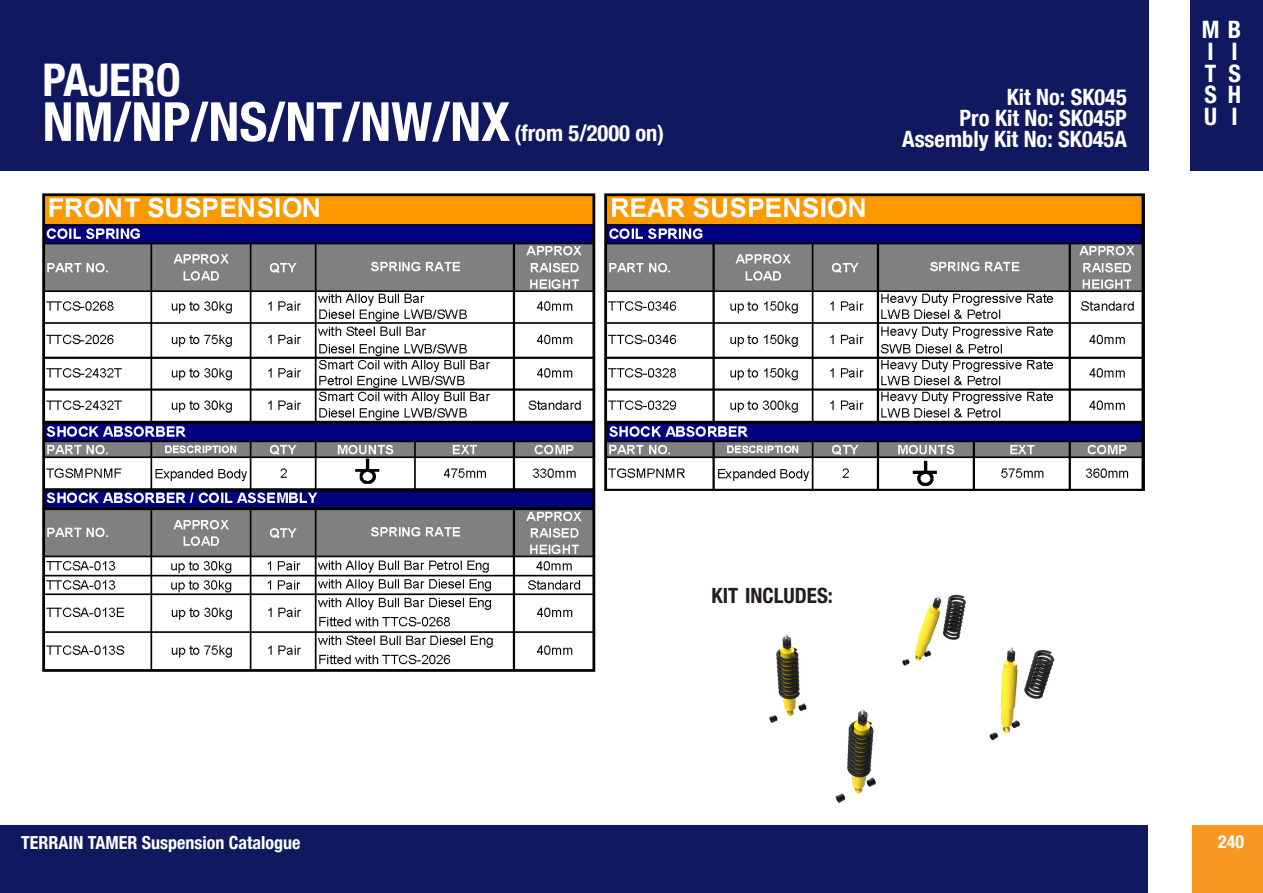
<style>
.page{position:relative;width:1263px;height:893px;background:#fff}
.page>*{position:absolute;margin:0;border:0;box-sizing:border-box;transform-origin:0 0}
.t1{font:700 condensed 54px "Helvetica Neue LT Com";color:#fff}
.t2{font:700 condensed 45px "Helvetica Neue LT Com";color:#fff}
.t3{font:700 condensed 24px "Helvetica Neue LT Com";color:#fff}
.t4{font:700 condensed 22.5px "Helvetica Neue LT Com";color:#fff}
.t5{font:700 condensed 21px "Helvetica Neue LT Com";color:#231f20}
.t6{font:700 condensed 18px "Helvetica Neue LT Com";color:#fff}
</style>
<div class="page">
<div style="left:0;top:825px;width:1148px;height:68px;background:#10195f"></div>
<div style="left:1192px;top:825px;width:71px;height:68px;background:#f79820"></div>
<div style="left:1190px;top:0;width:73px;height:170px;background:#10195f"></div>
<div style="left:0;top:0;width:1148px;height:170px;background:#10195f"></div>
<img style="left:43px;top:193px;width:1102px;height:479px">
<img style="left:711px;top:588px;width:399px;height:215px">
<p class="t2" style="left:43px;top:53px;width:140px">PAJERO</p>
<p class="t1" style="left:43px;top:89px;width:469px">NM/NP/NS/NT/NW/NX</p>
<p class="t4" style="left:514px;top:119px;width:151px">(from 5/2000 on)</p>
<p class="t4" style="left:1007px;top:84px;width:122px">Kit No: SK045</p>
<p class="t4" style="left:960px;top:105px;width:169px">Pro Kit No: SK045P</p>
<p class="t4" style="left:902px;top:126px;width:226px">Assembly Kit No: SK045A</p>
<p class="t3" style="left:1202px;top:16px;width:41px">M B</p>
<p class="t3" style="left:1207px;top:37px;width:8px">I</p>
<p class="t3" style="left:1205px;top:59px;width:13px">T</p>
<p class="t3" style="left:1204px;top:80px;width:14px">S</p>
<p class="t3" style="left:1204px;top:102px;width:14px">U</p>
<p class="t3" style="left:1231px;top:37px;width:8px">I</p>
<p class="t3" style="left:1228px;top:59px;width:14px">S</p>
<p class="t3" style="left:1228px;top:80px;width:15px">H</p>
<p class="t3" style="left:1231px;top:102px;width:8px">I</p>
<p class="t5" style="left:711px;top:583px;width:123px">KIT INCLUDES:</p>
<p class="t6" style="left:21px;top:832px;width:281px">TERRAIN TAMER Suspension Catalogue</p>
<p class="t6" style="left:1218px;top:830px;width:27px">240</p>
</div>
